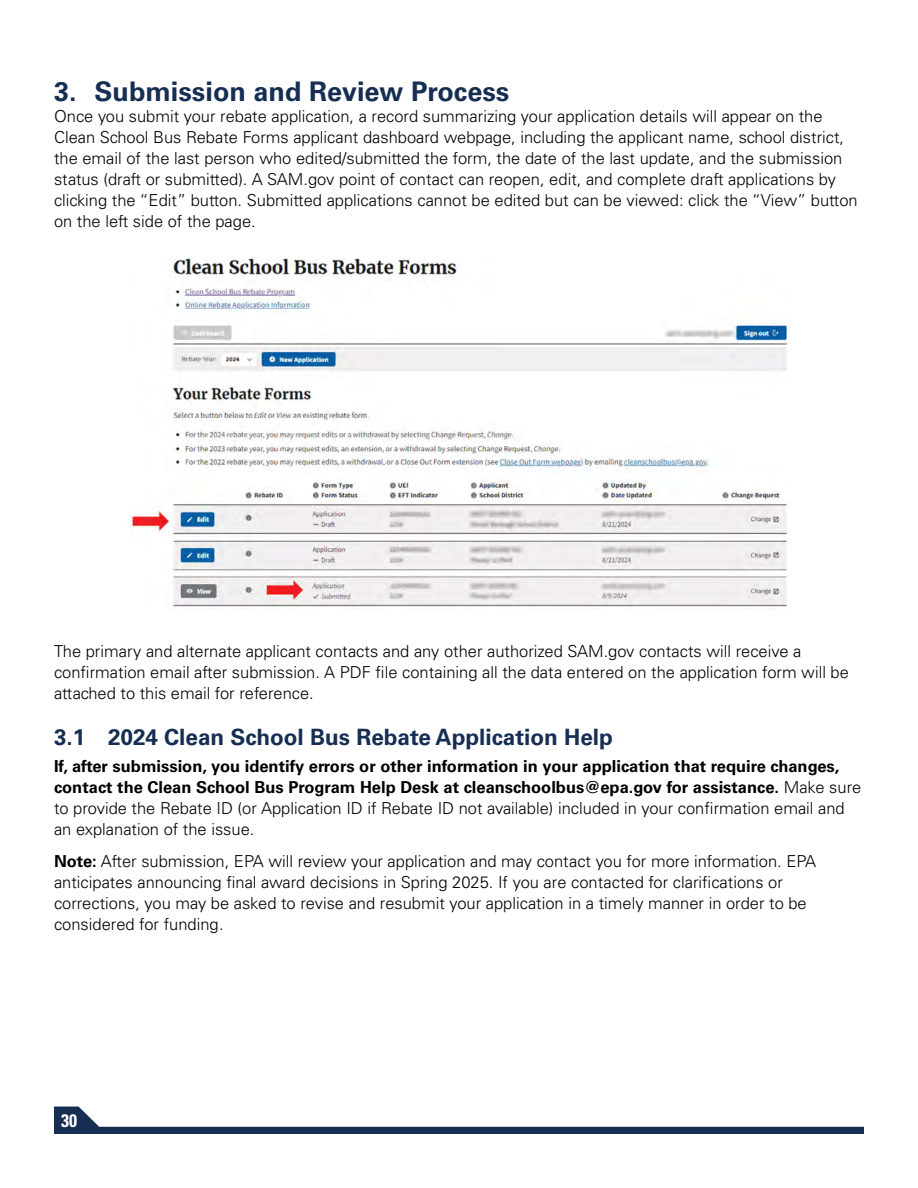
<style>
.page{position:relative;width:918px;height:1188px;background:#fff}
.page>*{position:absolute;margin:0;border:0;box-sizing:border-box;transform-origin:0 0}
.t1{font:700 27px "Univers LT Std";color:#162e52}
.t2{font:700 22.5px "Univers LT Std";color:#162e52}
.t3{font:700 condensed 18px "Univers LT Std";color:#fff}
.t4{font:300 16.5px/21px "Univers LT Std";color:#000}
.t5{font:700 16.5px/21px "Univers LT Std";color:#000}
.s1{font-weight:300}
.s2{font-weight:700}
</style>
<div class="page">
<svg style="left:54px;top:1107px;width:810px;height:27px"></svg>
<img style="left:129px;top:258px;width:662px;height:351px">
<h2 class="t1" style="left:54px;top:75px;width:457px">3. Submission and Review Process</h2>
<p class="t4" style="left:54px;top:105px;width:805px">Once you submit your rebate application, a record summarizing your application details will appear on the Clean School Bus Rebate Forms applicant dashboard webpage, including the applicant name, school district, the email of the last person who edited/submitted the form, the date of the last update, and the submission status (draft or submitted). A SAM.gov point of contact can reopen, edit, and complete draft applications by clicking the “Edit” button. Submitted applications cannot be edited but can be viewed: click the “View” button on the left side of the page.</p>
<p class="t4" style="left:54px;top:641px;width:796px">The primary and alternate applicant contacts and any other authorized SAM.gov contacts will receive a confrmation email after submission. A PDF fle containing all the data entered on the application form will be attached to this email for reference.</p>
<h3 class="t2" style="left:54px;top:724px;width:560px">3.1 2024 Clean School Bus Rebate Application Help</h3>
<p class="t5" style="left:54px;top:756px;width:809px">If, after submission, you identify errors or other information in your application that require changes, contact the Clean School Bus Program Help Desk at cleanschoolbus@epa.gov for assistance. <span class="s1">Make sure to provide the Rebate ID (or Application ID if Rebate ID not available) included in your confrmation email and an explanation of the issue.</span></p>
<p class="t4" style="left:54px;top:851px;width:764px"><span class="s2">Note:</span> After submission, EPA will review your application and may contact you for more information. EPA anticipates announcing fnal award decisions in Spring 2025. If you are contacted for clarifcations or corrections, you may be asked to revise and resubmit your application in a timely manner in order to be considered for funding.</p>
<p class="t3" style="left:61px;top:1109px;width:17px">30</p>
</div>
